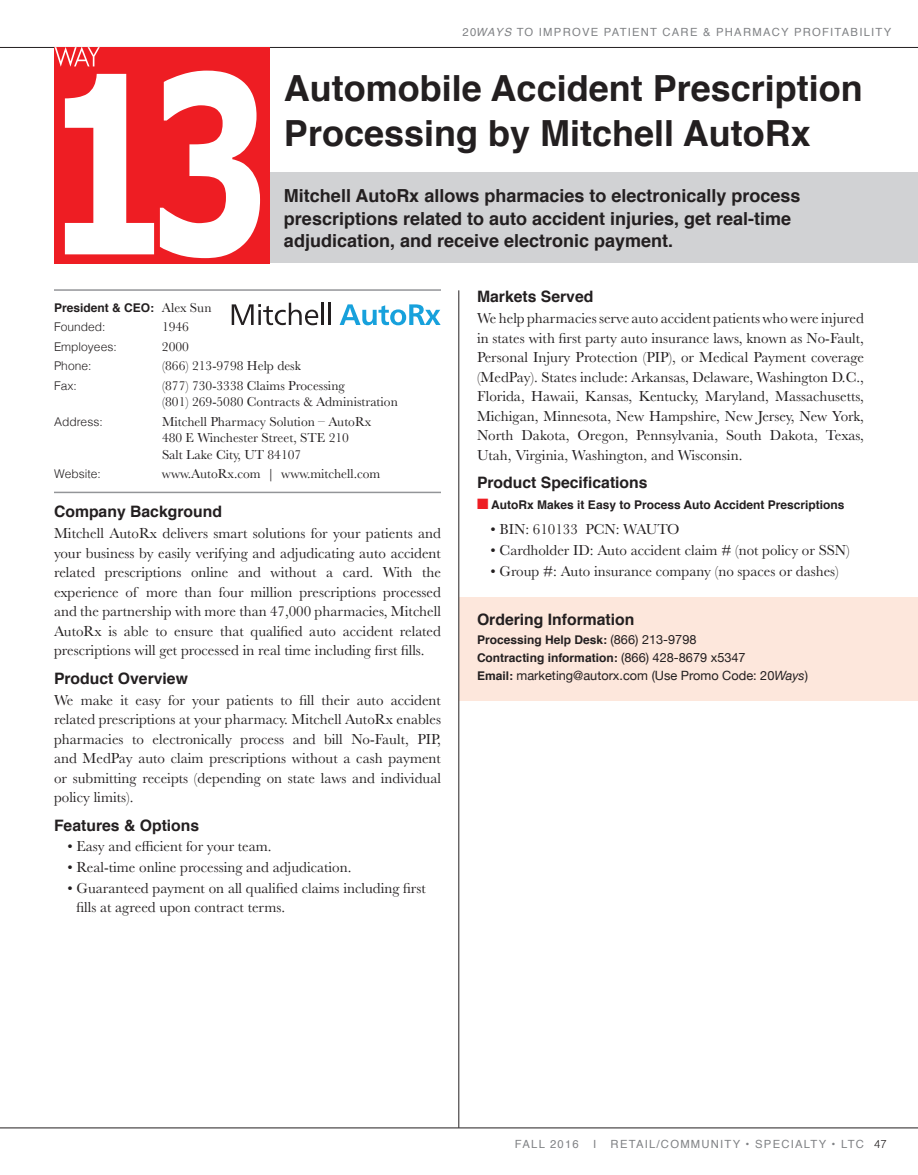
<style>
.page{position:relative;width:918px;height:1175px;background:#fff}
.page>*{position:absolute;margin:0;border:0;box-sizing:border-box;transform-origin:0 0}
.t1{font:700 36px/45px "Helvetica";color:#231f20}
.t2{font:700 18px/22.5px "Helvetica";color:#231f20}
.t3{font:700 15.75px "Helvetica";color:#231f20}
.t4{font:15px/19.5px "Baskerville";color:#231f20;text-align:justify}
.t5{font:13.5px/16.5px "Baskerville";color:#231f20}
.t6{font:12.75px "Helvetica Neue";color:#231f20}
.t7{font:700 12px/19.5px "Helvetica";color:#231f20}
.t8{font:300 12px "Helvetica";color:#231f20}
.t9{font:11.25px "Helvetica";letter-spacing:.11em;color:#808285}
.s1{font-style:italic}
.s2{font-family:"Baskerville";font-weight:400;font-size:13.5px}
.s3{font-weight:300}
.s4{color:#ee1d23}
.s5{font-family:"Helvetica Neue";font-weight:400;font-size:12.75px}
.s6{font-family:"Helvetica";font-weight:700;font-size:12px}
.s7{font-weight:300;color:#231f20}
</style>
<div class="page">
<hr style="left:0;top:1127px;width:918px;height:1px;background:#231f20">
<hr style="left:0;top:47px;width:918px;height:1px;background:#231f20">
<div style="left:55px;top:173px;width:863px;height:90px;background:#d1d2d4"></div>
<hr style="left:54px;top:289px;width:387px;height:2px;background:#939598">
<div style="left:54px;top:47px;width:216px;height:216px;background:#ee1d23"></div>
<svg style="left:65px;top:74px;width:89px;height:180px"></svg>
<svg style="left:160px;top:71px;width:100px;height:187px"></svg>
<svg style="left:55px;top:47px;width:45px;height:20px"></svg>
<hr style="left:54px;top:491px;width:387px;height:2px;background:#939598">
<div style="left:459px;top:597px;width:459px;height:104px;background:#fde7dc"></div>
<svg style="left:232px;top:303px;width:86px;height:22px"></svg>
<hr style="left:322px;top:303px;width:2px;height:22px;background:#231f20">
<hr style="left:329px;top:303px;width:2px;height:22px;background:#231f20">
<svg style="left:340px;top:304px;width:101px;height:21px"></svg>
<hr style="left:459px;top:290px;width:1px;height:837px;background:#231f20">
<p class="t9" style="left:463px;top:23px;width:430px">20<span class="s1">WAYS</span> TO IMPROVE PATIENT CARE &amp; PHARMACY PROFITABILITY</p>
<h1 class="t1" style="left:284px;top:66px;width:580px">Automobile Accident Prescription<br>Processing by Mitchell AutoRx</h1>
<p class="t2" style="left:284px;top:185px;width:518px">Mitchell AutoRx allows pharmacies to electronically process prescriptions related to auto accident injuries, get real-time adjudication, and receive electronic payment.</p>
<p class="t7" style="left:54px;top:298px;width:159px">President &amp; CEO: <span class="s2">Alex Sun<br></span><span class="s3">Founded:</span></p>
<p class="t5" style="left:162px;top:319px;width:28px">1946</p>
<p class="t8" style="left:54px;top:336px;width:64px">Employees:</p>
<p class="t5" style="left:162px;top:338px;width:28px">2000</p>
<p class="t8" style="left:54px;top:356px;width:39px">Phone:</p>
<p class="t5" style="left:162px;top:358px;width:140px">(866) 213-9798 Help desk</p>
<p class="t8" style="left:54px;top:375px;width:24px">Fax:</p>
<p class="t5" style="left:162px;top:377px;width:237px">(877) 730-3338 Claims Processing<br>(801) 269-5080 Contracts &amp; Administration</p>
<p class="t8" style="left:54px;top:411px;width:50px">Address:</p>
<p class="t5" style="left:162px;top:413px;width:211px">Mitchell Pharmacy Solution – AutoRx<br>480 E Winchester Street, STE 210<br>Salt Lake City, UT 84107</p>
<p class="t8" style="left:54px;top:464px;width:48px">Website:</p>
<p class="t5" style="left:162px;top:466px;width:220px">www.AutoRx.com | www.mitchell.com</p>
<p class="t3" style="left:54px;top:499px;width:170px">Company Background</p>
<p class="t4" style="left:54px;top:524px;width:388px">Mitchell AutoRx delivers smart solutions for your patients and your business by easily verifying and adjudicating auto accident related prescriptions online and without a card. With the experience of more than four million prescriptions processed and the partnership with more than 47,000 pharmacies, Mitchell AutoRx is able to ensure that qualified auto accident related prescriptions will get processed in real time including first fills.</p>
<p class="t3" style="left:54px;top:665px;width:135px">Product Overview</p>
<p class="t4" style="left:54px;top:690px;width:388px">We make it easy for your patients to fill their auto accident related prescriptions at your pharmacy. Mitchell AutoRx enables pharmacies to electronically process and bill No-Fault, PIP, and MedPay auto claim prescriptions without a cash payment or submitting receipts (depending on state laws and individual policy limits).</p>
<p class="t3" style="left:54px;top:812px;width:147px">Features &amp; Options</p>
<p class="t4" style="left:68px;top:836px;width:206px">• Easy and efficient for your team.</p>
<p class="t4" style="left:68px;top:857px;width:285px">• Real-time online processing and adjudication.</p>
<p class="t4" style="left:77px;top:879px;width:351px;line-height:18.8px;text-indent:-9px">• Guaranteed payment on all qualified claims including first fills at agreed upon contract terms.</p>
<p class="t3" style="left:477px;top:284px;width:118px">Markets Served</p>
<p class="t4" style="left:477px;top:309px;width:389px">We help pharmacies serve auto accident patients who were injured in states with first party auto insurance laws, known as No-Fault, Personal Injury Protection (PIP), or Medical Payment coverage (MedPay). States include: Arkansas, Delaware, Washington D.C., Florida, Hawaii, Kansas, Kentucky, Maryland, Massachusetts, Michigan, Minnesota, New Hampshire, New Jersey, New York, North Dakota, Oregon, Pennsylvania, South Dakota, Texas, Utah, Virginia, Washington, and Wisconsin.</p>
<p class="t3" style="left:477px;top:470px;width:172px">Product Specifications</p>
<p class="t7" style="left:477px;top:495px;width:369px"><span class="s4">■</span> AutoRx Makes it Easy to Process Auto Accident Prescriptions</p>
<p class="t4" style="left:490px;top:519px;width:191px">• BIN: 610133 PCN: WAUTO</p>
<p class="t4" style="left:490px;top:540px;width:361px">• Cardholder ID: Auto accident claim # (not policy or SSN)</p>
<p class="t4" style="left:490px;top:561px;width:350px">• Group #: Auto insurance company (no spaces or dashes)</p>
<p class="t3" style="left:477px;top:606px;width:159px">Ordering Information</p>
<p class="t7" style="left:477px;top:631px;width:270px;line-height:18px">Processing Help Desk: <span class="s5">(866) 213-9798<br></span>Contracting information: <span class="s5">(866) 428-8679 x5347</span></p>
<p class="t6" style="left:477px;top:666px;width:333px"><span class="s6">Email:</span> marketing@autorx.com (Use Promo Code: 20<span class="s1">Ways</span>)</p>
<p class="t9" style="left:515px;top:1135px;width:65px">FALL 2016</p>
<p class="t9" style="left:593px;top:1135px;width:5px">I</p>
<p class="t9" style="left:611px;top:1135px;width:277px">RETAIL/COMMUNITY • SPECIALTY • LTC <span class="s7">47</span></p>
</div>
